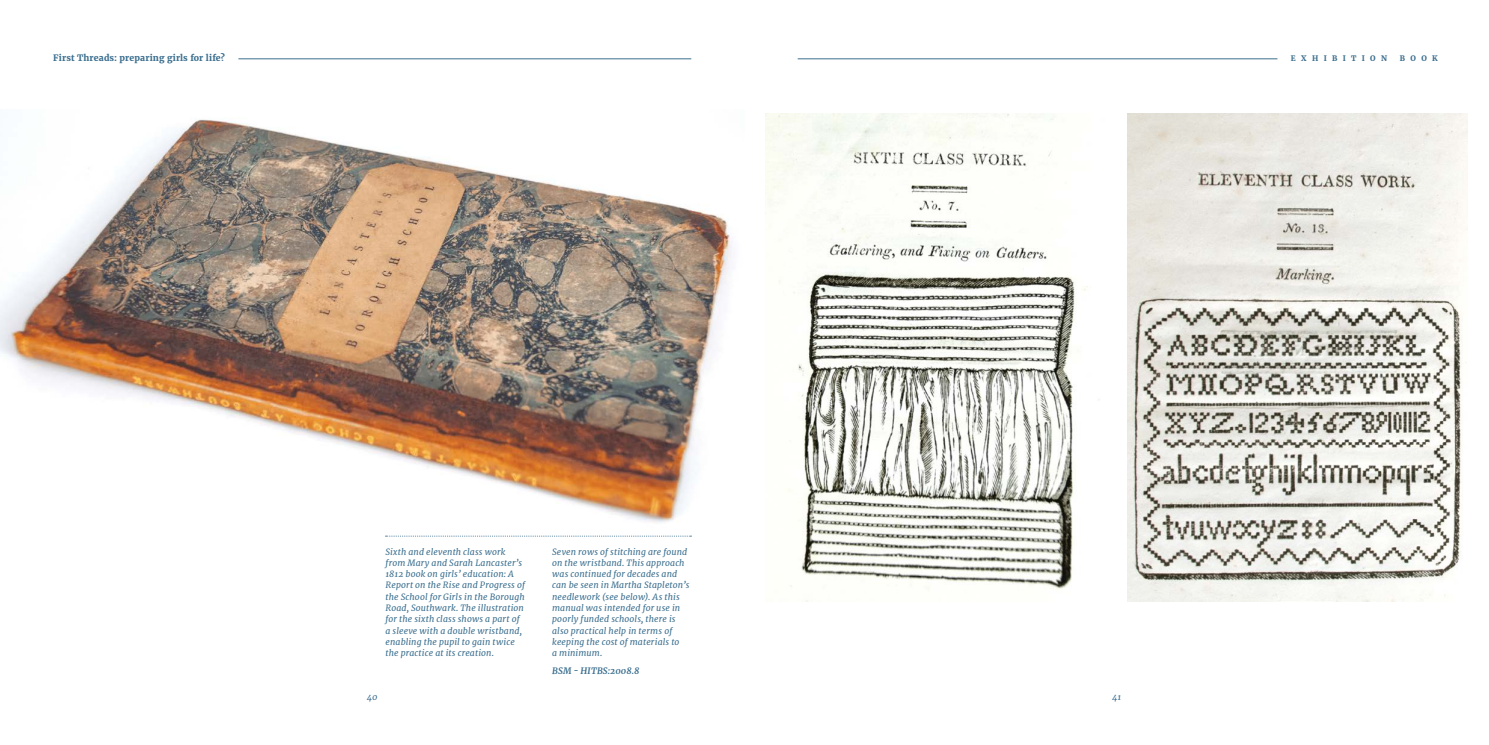
<style>
.page{position:relative;width:1489px;height:745px;background:#fff}
.page>*{position:absolute;margin:0;border:0;box-sizing:border-box;transform-origin:0 0}
.t1{font:italic 8.75px/11.2px "Merriweather";letter-spacing:.01em;color:#3a6e8e}
.t2{font:700 8.75px "Merriweather";letter-spacing:.015em;color:#3a6e8e}
.t3{font:italic 700 8.75px "Merriweather";letter-spacing:.015em;color:#3a6e8e}
.t4{font:700 7.5px "Merriweather";letter-spacing:.715em;color:#3a6e8e}
</style>
<div class="page">
<hr style="left:797px;top:59px;width:480px;height:1px;background:#3a6e8e">
<img style="left:0;top:118px;width:732px;height:405px">
<img style="left:765px;top:113px;width:323px;height:488px">
<hr style="left:238px;top:59px;width:453px;height:1px;background:#3a6e8e">
<svg style="left:385px;top:535px;width:306px;height:1px"></svg>
<img style="left:1127px;top:113px;width:340px;height:488px">
<p class="t2" style="left:53px;top:52px;width:173px">First Threads: preparing girls for life?</p>
<p class="t1" style="left:385px;top:545px;width:141px">Sixth and eleventh class work from Mary and Sarah Lancaster’s<br>1812 book on girls’ education: A<br>Report on the Rise and Progress of the School for Girls in the Borough<br>Road, Southwark. The illustration for the sixth class shows a part of a sleeve with a double wristband, enabling the pupil to gain twice the practice at its creation.</p>
<p class="t1" style="left:552px;top:545px;width:139px">Seven rows of stitching are found on the wristband. This approach was continued for decades and can be seen in Martha Stapleton’s needlework (see below). As this manual was intended for use in poorly funded schools, there is also practical help in terms of keeping the cost of materials to<br>a minimum.</p>
<p class="t3" style="left:552px;top:665px;width:89px">BSM - HITBS:2008.8</p>
<p class="t1" style="left:367px;top:691px;width:12px">40</p>
<p class="t4" style="left:1290px;top:53px;width:98px">EXHIBITION</p>
<p class="t4" style="left:1399px;top:53px;width:39px">BOOK</p>
<p class="t1" style="left:1111px;top:691px;width:11px">41</p>
</div>
